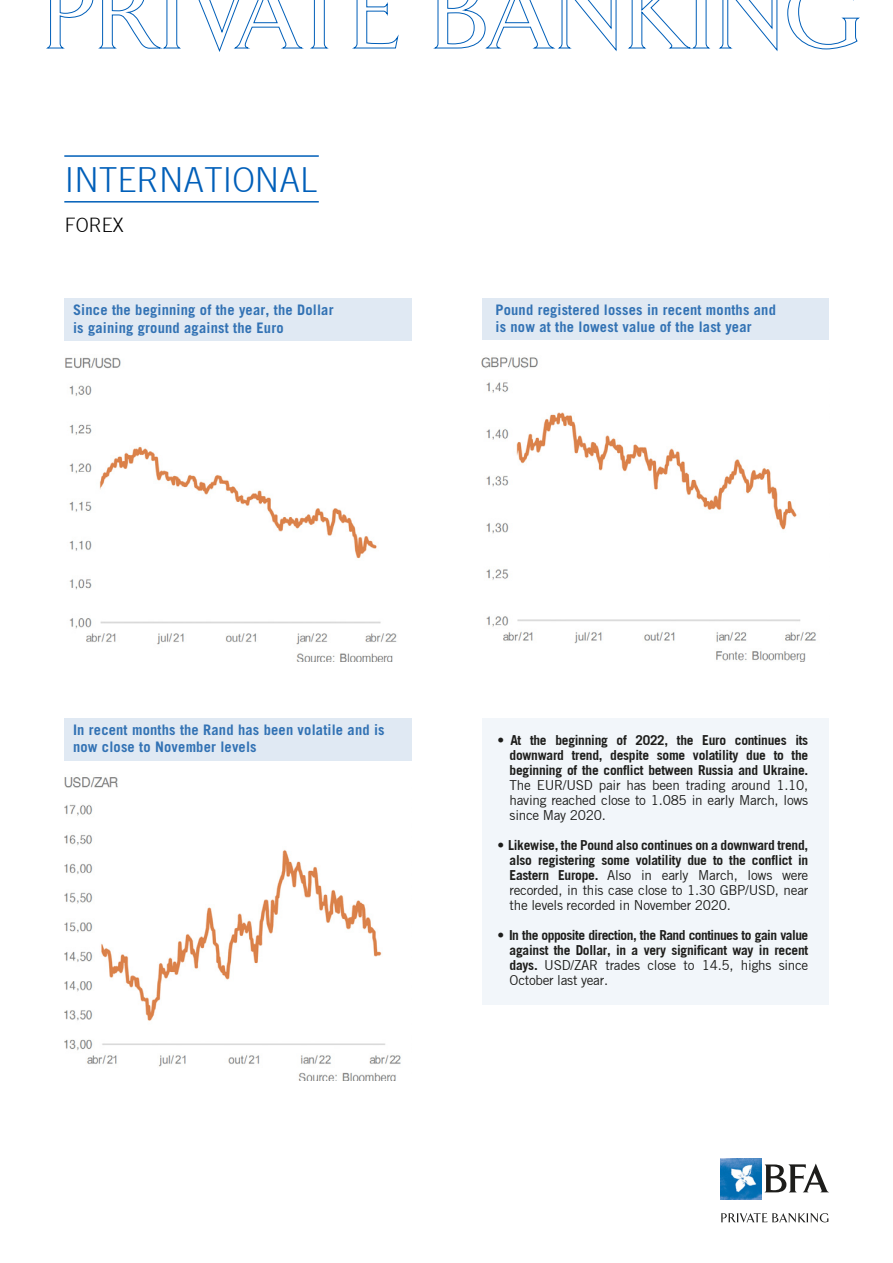
<style>
.page{position:relative;width:893px;height:1263px;background:#fff}
.page>*{position:absolute;margin:0;border:0;box-sizing:border-box;transform-origin:0 0}
.t1{font:300 33.9px "Trade Gothic";color:#005fb9}
.t2{font:300 19.5px "Trade Gothic";color:#010101}
.t3{font:700 14.55px/17.4px "Trade Gothic LT Std";letter-spacing:.01em;color:#3272b4}
.t4{font:700 13.5px/15px "Trade Gothic";letter-spacing:-.02em;color:#1d1d1b;text-align:justify}
.t5{font:13.5px/15px "Trade Gothic";letter-spacing:-.02em;color:#1d1d1b;text-align:justify}
.s1{font-weight:400}
</style>
<div class="page">
<div style="left:482px;top:718px;width:347px;height:286px;background:#f2f6fa"></div>
<div style="left:482px;top:298px;width:347px;height:41px;background:#e0e9f3"></div>
<svg style="left:46px;top:0;width:353px;height:51px"></svg>
<svg style="left:433px;top:0;width:184px;height:50px"></svg>
<svg style="left:628px;top:0;width:232px;height:50px"></svg>
<svg style="left:721px;top:1213px;width:108px;height:9px"></svg>
<img style="left:720px;top:1158px;width:41px;height:41px">
<svg style="left:764px;top:1163px;width:65px;height:29px"></svg>
<hr style="left:64px;top:201px;width:255px;height:2px;background:#005fb9">
<hr style="left:64px;top:155px;width:255px;height:2px;background:#005fb9">
<div style="left:64px;top:298px;width:348px;height:42px;background:#e0e9f3"></div>
<img style="left:65px;top:357px;width:332px;height:304px">
<div style="left:64px;top:718px;width:348px;height:42px;background:#e0e9f3"></div>
<img style="left:64px;top:777px;width:337px;height:303px">
<img style="left:482px;top:357px;width:334px;height:304px">
<h1 class="t1" style="left:65px;top:160px;width:253px">INTERNATIONAL</h1>
<h2 class="t2" style="left:65px;top:214px;width:60px">FOREX</h2>
<p class="t3" style="left:73px;top:301px;width:262px">Since the beginning of the year, the Dollar is gaining ground against the Euro</p>
<p class="t3" style="left:496px;top:301px;width:282px">Pound registered losses in recent months and is now at the lowest value of the last year</p>
<p class="t3" style="left:73px;top:721px;width:313px">In recent months the Rand has been volatile and is now close to November levels</p>
<p class="t4" style="left:510px;top:733px;width:300px;text-indent:-12px"><span class="s1">•</span> At the beginning of 2022, the Euro continues its downward trend, despite some volatility due to the beginning of the conflict between Russia and Ukraine.</p>
<p class="t5" style="left:510px;top:778px;width:300px">The EUR/USD pair has been trading around 1.10, having reached close to 1.085 in early March, lows since May 2020.</p>
<p class="t4" style="left:510px;top:838px;width:300px;text-indent:-12px"><span class="s1">•</span> Likewise, the Pound also continues on a downward trend, also registering some volatility due to the conflict in Eastern Europe. <span class="s1">Also in early March, lows were recorded, in this case close to 1.30 GBP/USD, near the levels recorded in November 2020.</span></p>
<p class="t4" style="left:510px;top:928px;width:300px;text-indent:-12px"><span class="s1">•</span> In the opposite direction, the Rand continues to gain value against the Dollar, in a very significant way in recent days. <span class="s1">USD/ZAR trades close to 14.5, highs since October last year.</span></p>
</div>
